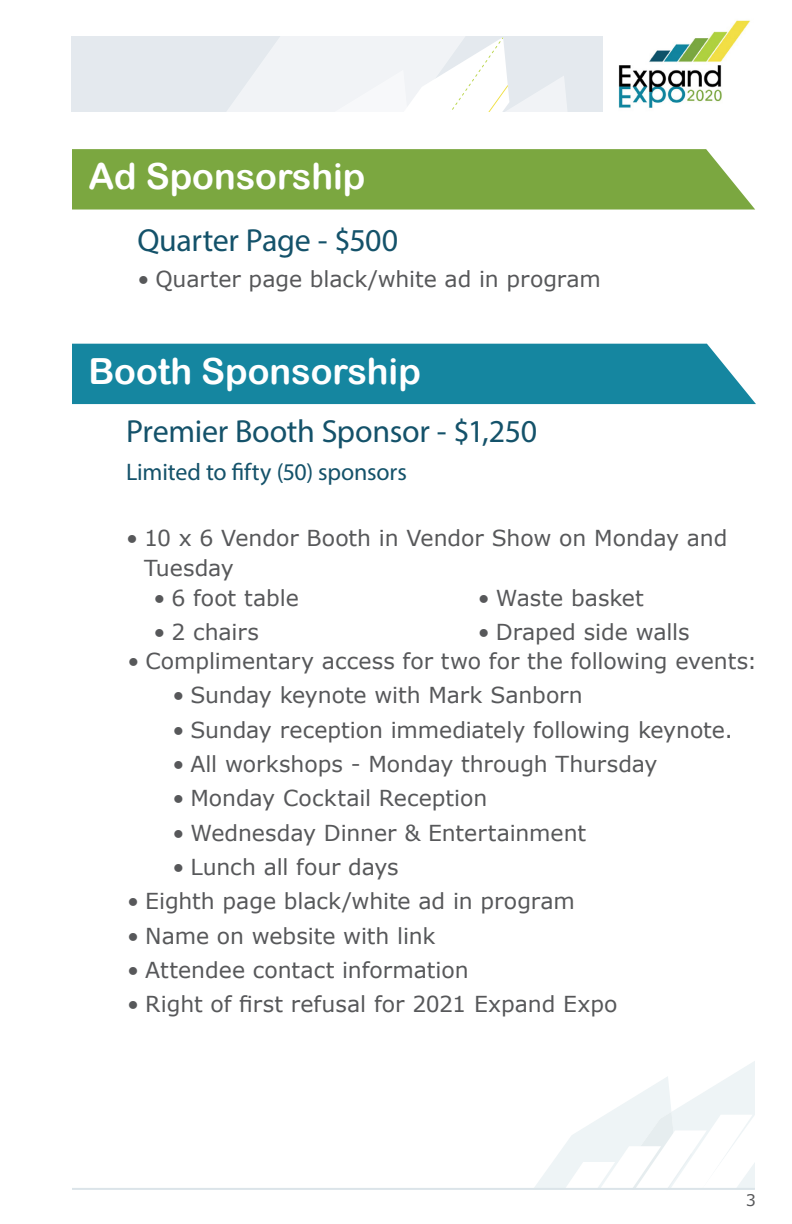
<style>
.page{position:relative;width:792px;height:1224px;background:#fff}
.page>*{position:absolute;margin:0;border:0;box-sizing:border-box;transform-origin:0 0}
.t1{font:36px "Arial Rounded MT Bold";color:#fff}
.t2{font:32px "Myriad Pro";letter-spacing:-.01em;color:#14526a}
.t3{font:24px "Myriad Pro";letter-spacing:-.01em;color:#14526a}
.t4{font:22px/30px "Verdana";letter-spacing:-.005em;color:#57585a}
.t5{font:16px "Verdana";color:#57585a}
</style>
<div class="page">
<div style="left:71px;top:20px;width:684px;height:156px;background:#e4e9ee"></div>
<svg style="left:176px;top:36px;width:289px;height:77px"></svg>
<svg style="left:231px;top:37px;width:339px;height:76px"></svg>
<div style="left:64px;top:113px;width:728px;height:63px;background:#fff"></div>
<div style="left:64px;top:20px;width:728px;height:16px;background:#fff"></div>
<svg style="left:534px;top:1061px;width:221px;height:127px"></svg>
<hr style="left:72px;top:1188px;width:683px;height:2px;background:#dbe4e9">
<img style="left:603px;top:20px;width:152px;height:93px">
<div style="left:72px;top:149px;width:683px;height:61px;background:#7ba740"></div>
<div style="left:72px;top:344px;width:684px;height:60px;background:#1586a0"></div>
<h2 class="t1" style="left:88px;top:154px;width:279px">Ad Sponsorship</h2>
<h3 class="t2" style="left:137px;top:220px;width:262px">Quarter Page - $500</h3>
<p class="t4" style="left:137px;top:263px;width:465px">• Quarter page black/white ad in program</p>
<h2 class="t1" style="left:88px;top:350px;width:334px">Booth Sponsorship</h2>
<h3 class="t2" style="left:126px;top:411px;width:412px">Premier Booth Sponsor - $1,250</h3>
<h3 class="t3" style="left:126px;top:457px;width:282px">Limited to ffty (50) sponsors</h3>
<p class="t4" style="left:144px;top:523px;width:585px;text-indent:-18px">• 10 x 6 Vendor Booth in Vendor Show on Monday and<br>Tuesday</p>
<p class="t4" style="left:153px;top:583px;width:147px">• 6 foot table</p>
<p class="t4" style="left:478px;top:583px;width:167px">• Waste basket</p>
<p class="t4" style="left:153px;top:617px;width:107px">• 2 chairs</p>
<p class="t4" style="left:478px;top:617px;width:213px">• Draped side walls</p>
<p class="t4" style="left:127px;top:646px;width:631px">• Complimentary access for two for the following events:</p>
<p class="t4" style="left:172px;top:680px;width:412px">• Sunday keynote with Mark Sanborn</p>
<p class="t4" style="left:172px;top:714px;width:562px">• Sunday reception immediately following keynote.</p>
<p class="t4" style="left:172px;top:749px;width:487px">• All workshops - Monday through Thursday</p>
<p class="t4" style="left:172px;top:783px;width:317px">• Monday Cocktail Reception</p>
<p class="t4" style="left:172px;top:817px;width:415px">• Wednesday Dinner &amp; Entertainment</p>
<p class="t4" style="left:172px;top:852px;width:228px">• Lunch all four days</p>
<p class="t4" style="left:127px;top:886px;width:449px">• Eighth page black/white ad in program</p>
<p class="t4" style="left:127px;top:920px;width:310px">• Name on website with link</p>
<p class="t4" style="left:127px;top:955px;width:343px">• Attendee contact information</p>
<p class="t4" style="left:127px;top:989px;width:492px">• Right of first refusal for 2021 Expand Expo</p>
<p class="t5" style="left:746px;top:1189px;width:12px">3</p>
</div>
